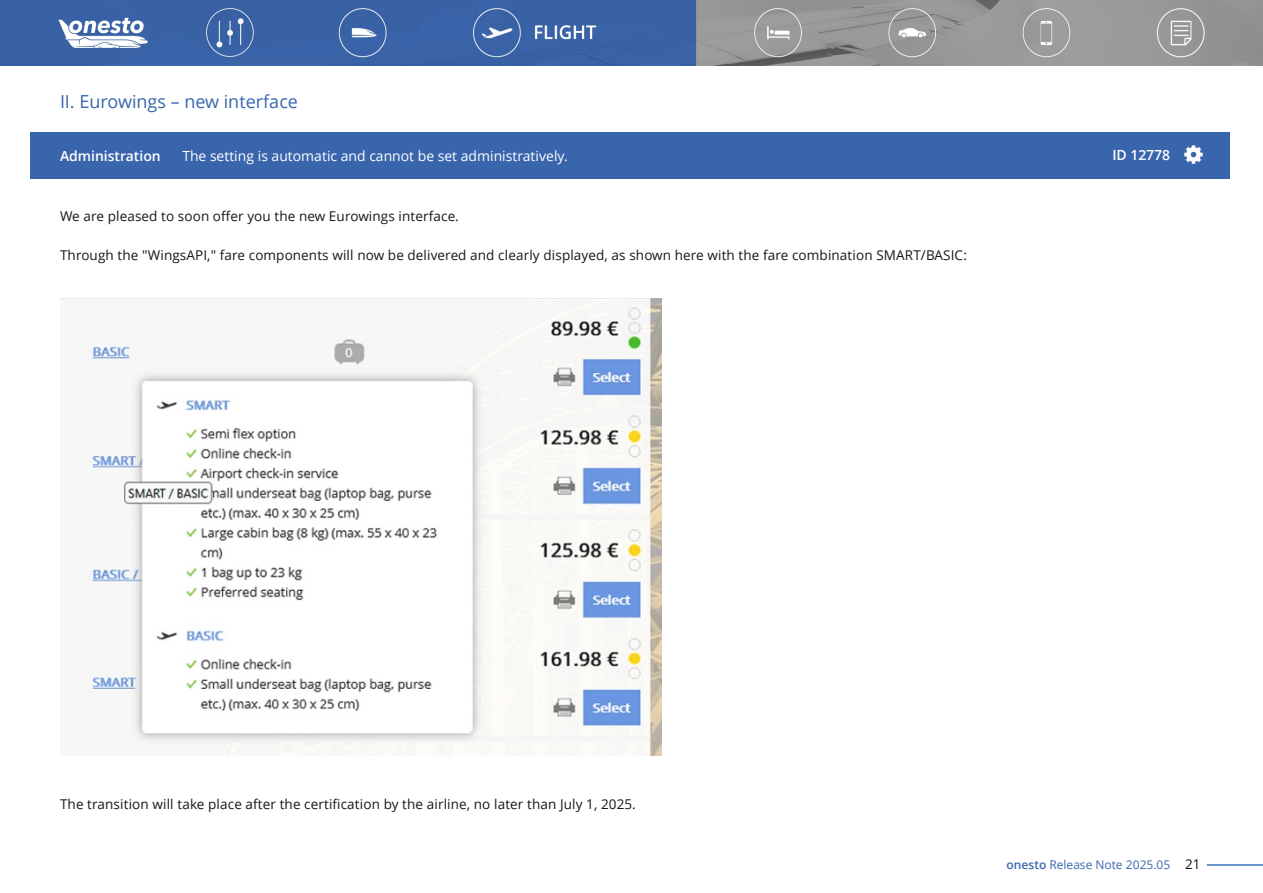
<style>
.page{position:relative;width:1263px;height:893px;background:#fff}
.page>*{position:absolute;margin:0;border:0;box-sizing:border-box;transform-origin:0 0}
.t1{font:18px "Open Sans";color:#3966ae}
.t2{font:13.95px "Open Sans";color:#fff}
.t3{font:600 13.95px "Open Sans";color:#fff}
.t4{font:13.5px "Open Sans";letter-spacing:.01em;color:#181715}
.t5{font:12px "Open Sans";color:#3966ae}
.s1{font-weight:600}
.s2{font-size:13.5px;color:#181715}
</style>
<div class="page">
<hr style="left:1207px;top:864px;width:56px;height:2px;background:#6c94cd">
<div style="left:30px;top:132px;width:1199px;height:47px;background:#3965ad"></div>
<img style="left:1184px;top:145px;width:18px;height:19px">
<img style="left:0;top:0;width:1263px;height:65px">
<img style="left:88px;top:299px;width:573px;height:456px">
<h1 class="t1" style="left:60px;top:89px;width:239px">II. Eurowings – new interface</h1>
<p class="t3" style="left:60px;top:146px;width:102px">Administration</p>
<p class="t2" style="left:182px;top:146px;width:387px">The setting is automatic and cannot be set administratively.</p>
<p class="t4" style="left:60px;top:207px;width:400px">We are pleased to soon offer you the new Eurowings interface.</p>
<p class="t4" style="left:60px;top:246px;width:908px">Through the "WingsAPI," fare components will now be delivered and clearly displayed, as shown here with the fare combination SMART/BASIC:</p>
<p class="t3" style="left:1112px;top:145px;width:59px">ID 12778</p>
<p class="t4" style="left:60px;top:795px;width:577px">The transition will take place after the certification by the airline, no later than July 1, 2025.</p>
<p class="t5" style="left:1006px;top:856px;width:195px"><span class="s1">onesto</span> Release Note 2025.05 <span class="s2">21</span></p>
</div>
